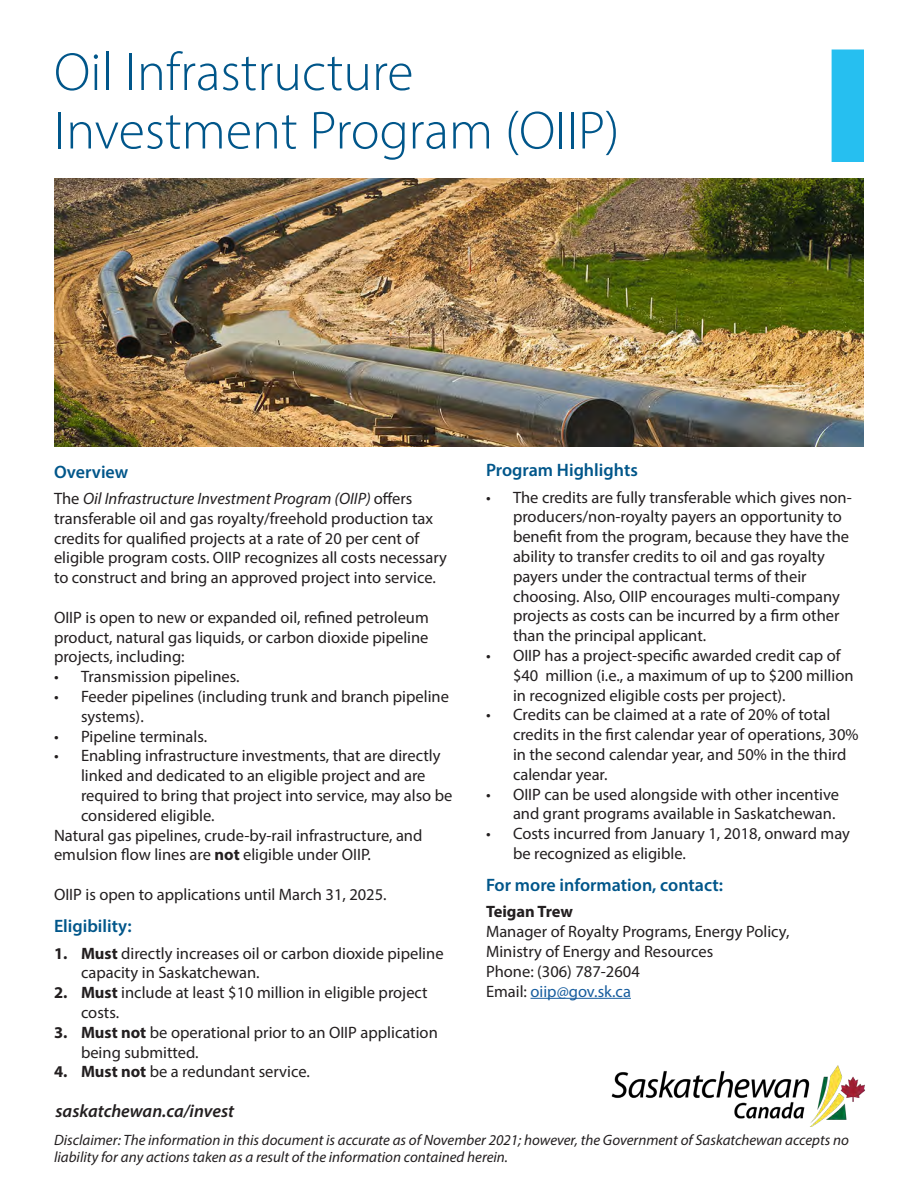
<style>
.page{position:relative;width:918px;height:1188px;background:#fff}
.page>*{position:absolute;margin:0;border:0;box-sizing:border-box;transform-origin:0 0}
.Top{font:300 54px "Myriad Pro";color:#00568a}
.Top-2{font:600 18px "Myriad Pro";color:#00568a}
.t1{font:italic 600 18px "Myriad Pro";color:#231f20}
.Title_Style{font:600 18px "Myriad Pro";color:#00568a}
.t2{font:16.5px/19.8px "Myriad Pro";color:#231f20}
.t3{font:16.5px "Myriad Pro";color:#175d9e}
.t4{font:700 16.5px "Myriad Pro";letter-spacing:-.005em;color:#231f20}
.Title_Style-2{font:italic 15px/16.5px "Myriad Pro";color:#231f20}
.s1{font-style:italic}
.s2{font-weight:700}
.s3{color:#231f20}
</style>
<div class="page">
<img style="left:611px;top:1065px;width:254px;height:61px">
<div style="left:832px;top:50px;width:32px;height:112px;background:#26bff0"></div>
<hr style="left:530px;top:998px;width:101px;height:1px;background:#175d9e">
<img style="left:54px;top:179px;width:810px;height:267px">
<p class="Top" style="left:54px;top:40px;width:361px">Oil Infrastructure</p>
<p class="Top" style="left:54px;top:98px;width:567px">Investment Program (OIIP)</p>
<p class="Top-2" style="left:54px;top:460px;width:76px">Overview</p>
<p class="t2" style="left:54px;top:488px;width:394px">The <span class="s1">Oil Infrastructure Investment Program (OIIP)</span> offers transferable oil and gas royalty/freehold production tax credits for qualified projects at a rate of 20 per cent of eligible program costs. OIIP recognizes all costs necessary to construct and bring an approved project into service.</p>
<p class="t2" style="left:54px;top:607px;width:376px;text-align:justify">OIIP is open to new or expanded oil, refined petroleum product, natural gas liquids, or carbon dioxide pipeline projects, including:</p>
<p class="t2" style="left:54px;top:667px;width:187px">• Transmission pipelines.</p>
<p class="t2" style="left:81px;top:686px;width:369px;text-indent:-27px">• Feeder pipelines (including trunk and branch pipeline systems).</p>
<p class="t2" style="left:54px;top:726px;width:155px">• Pipeline terminals.</p>
<p class="t2" style="left:81px;top:746px;width:373px;text-indent:-27px">• Enabling infrastructure investments, that are directly linked and dedicated to an eligible project and are required to bring that project into service, may also be considered eligible.</p>
<p class="t2" style="left:54px;top:825px;width:370px">Natural gas pipelines, crude-by-rail infrastructure, and emulsion flow lines are <span class="s2">not</span> eligible under OIIP.</p>
<p class="t2" style="left:54px;top:884px;width:334px">OIIP is open to applications until March 31, 2025.</p>
<p class="Title_Style" style="left:54px;top:915px;width:79px">Eligibility:</p>
<p class="t2" style="left:81px;top:943px;width:364px;text-indent:-27px"><span class="s2">1. Must</span> directly increases oil or carbon dioxide pipeline capacity in Saskatchewan.</p>
<p class="t2" style="left:81px;top:982px;width:348px;text-indent:-27px"><span class="s2">2. Must</span> include at least $10 million in eligible project costs.</p>
<p class="t2" style="left:81px;top:1022px;width:358px;text-indent:-27px"><span class="s2">3. Must not</span> be operational prior to an OIIP application being submitted.</p>
<p class="t2" style="left:54px;top:1062px;width:257px"><span class="s2">4. Must not</span> be a redundant service.</p>
<p class="Top-2" style="left:486px;top:459px;width:153px">Program Highlights</p>
<p class="t2" style="left:513px;top:487px;width:340px;text-indent:-27px">• The credits are fully transferable which gives non&shy;producers/non-royalty payers an opportunity to benefit from the program, because they have the ability to transfer credits to oil and gas royalty payers under the contractual terms of their choosing. Also, OIIP encourages multi-company projects as costs can be incurred by a firm other than the principal applicant.</p>
<p class="t2" style="left:513px;top:645px;width:342px;text-indent:-27px">• OIIP has a project-specific awarded credit cap of $40 million (i.e., a maximum of up to $200 million in recognized eligible costs per project).</p>
<p class="t2" style="left:513px;top:705px;width:347px;text-indent:-27px">• Credits can be claimed at a rate of 20% of total credits in the first calendar year of operations, 30% in the second calendar year, and 50% in the third calendar year.</p>
<p class="t2" style="left:486px;top:784px;width:355px;text-align:right">• OIIP can be used alongside with other incentive and grant programs available in Saskatchewan.</p>
<p class="t2" style="left:513px;top:823px;width:339px;text-indent:-27px">• Costs incurred from January 1, 2018, onward may be recognized as eligible.</p>
<p class="Top-2" style="left:486px;top:873px;width:238px">For more information, contact:</p>
<p class="t4" style="left:486px;top:901px;width:89px">Teigan Trew</p>
<p class="t2" style="left:486px;top:922px;width:305px">Manager of Royalty Programs, Energy Policy,</p>
<p class="t2" style="left:486px;top:941px;width:229px">Ministry of Energy and Resources</p>
<p class="t2" style="left:486px;top:961px;width:155px">Phone: (306) 787-2604</p>
<p class="t3" style="left:486px;top:981px;width:146px"><span class="s3">Email:</span> oiip@gov.sk.ca</p>
<p class="t1" style="left:56px;top:1099px;width:180px">saskatchewan.ca/invest</p>
<p class="Title_Style-2" style="left:54px;top:1132px;width:797px">Disclaimer: The information in this document is accurate as of November 2021; however, the Government of Saskatchewan accepts no liability for any actions taken as a result of the information contained herein.</p>
</div>
